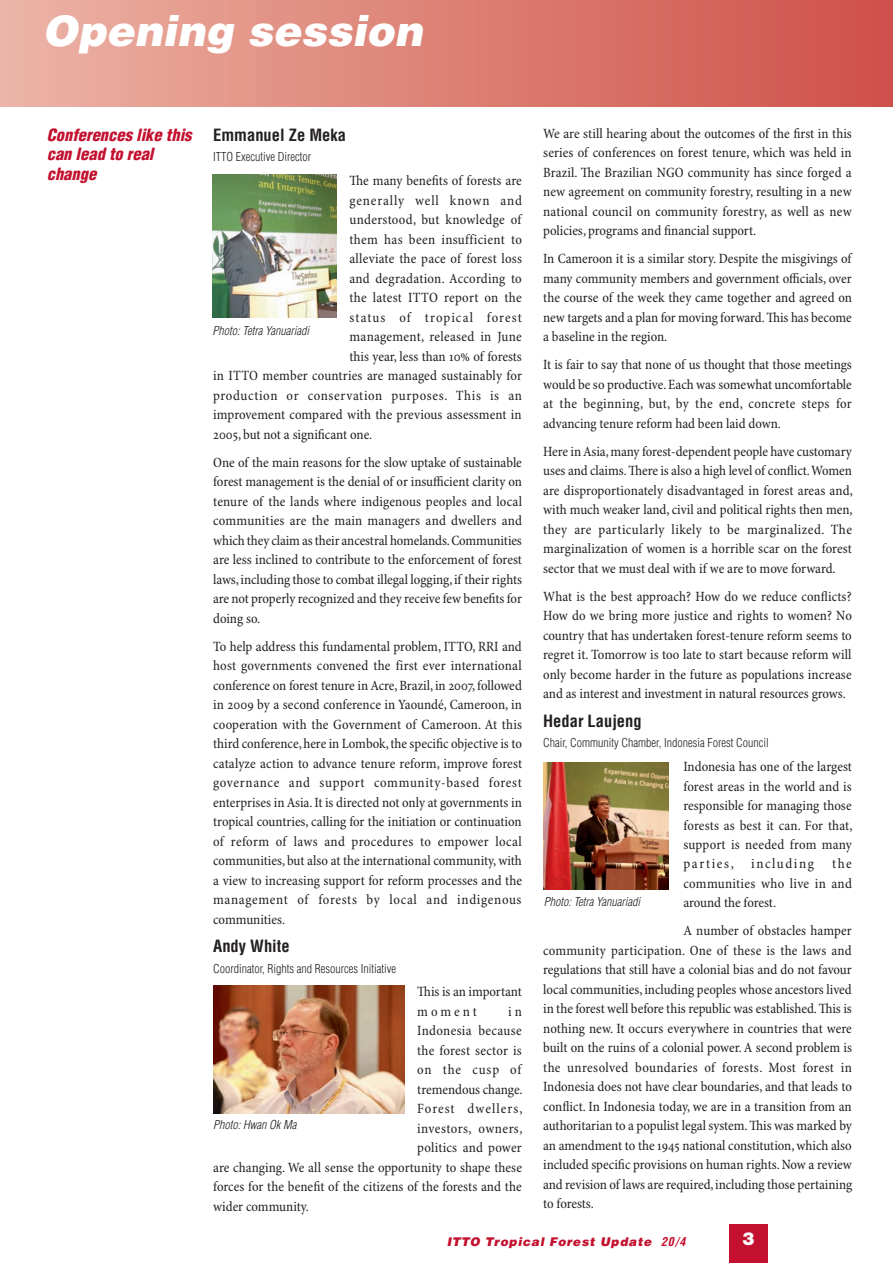
<style>
.page{position:relative;width:893px;height:1263px;background:#fff}
.page>*{position:absolute;margin:0;border:0;box-sizing:border-box;transform-origin:0 0}
.HEAD{font:italic 900 42px "Helvetica";color:#fff}
.t1{font:900 18px "Helvetica Neue";color:#fff}
.ARTICLE_Introduction{font:italic 900 condensed 16.5px/19.5px "Helvetica";color:#c3102f}
.AUTHOR__a{font:700 condensed 16.5px "Helvetica";color:#231f20}
.BODY_Text{font:condensed 14.25px/19.5px "Minion Pro";letter-spacing:.005em;color:#231f20;text-align:justify}
.BODY_Text-2{font:condensed 14.25px "Minion Pro";letter-spacing:.025em;color:#231f20}
.BODY_Text-3{font:condensed 14.25px "Minion Pro";letter-spacing:.045em;color:#231f20}
.BODY_Text-4{font:condensed 14.25px "Minion Pro";letter-spacing:.055em;color:#231f20}
.BODY_Text-5{font:condensed 14.25px "Minion Pro";letter-spacing:.07em;color:#231f20}
.BODY_Text-6{font:condensed 14.25px "Minion Pro";letter-spacing:.065em;color:#231f20}
.AUTHOR__c__Detail{font:300 condensed 12px "Helvetica";color:#231f20}
.t2{font:italic 300 condensed 12px "Helvetica";color:#231f20}
.t3{font:italic 900 12px "Helvetica";letter-spacing:.065em;color:#c3102f}
.s1{font-weight:700;font-stretch:condensed}
</style>
<div class="page">
<div style="left:0;top:0;width:893px;height:106px;background:linear-gradient(to right,#ecb3a5,#ce5048)"></div>
<div style="left:729px;top:1225px;width:39px;height:38px;background:#c3102f"></div>
<img style="left:213px;top:986px;width:192px;height:127px">
<img style="left:543px;top:762px;width:125px;height:128px">
<img style="left:213px;top:174px;width:124px;height:143px">
<p class="HEAD" style="left:43px;top:4px;width:382px">Opening session</p>
<p class="ARTICLE_Introduction" style="left:47px;top:125px;width:146px">Conferences like this can lead to real change</p>
<p class="AUTHOR__a" style="left:213px;top:124px;width:134px">Emmanuel Ze Meka</p>
<p class="AUTHOR__c__Detail" style="left:213px;top:150px;width:99px">ITTO Executive Director</p>
<p class="BODY_Text" style="left:350px;top:171px;width:174px">The many benefits of forests are</p>
<p class="BODY_Text-4" style="left:350px;top:192px;width:174px">generally well known and</p>
<p class="BODY_Text" style="left:350px;top:210px;width:173px">understood, but knowledge of</p>
<p class="BODY_Text-2" style="left:350px;top:231px;width:174px">them has been insufficient to</p>
<p class="BODY_Text" style="left:350px;top:249px;width:174px">alleviate the pace of forest loss</p>
<p class="BODY_Text" style="left:350px;top:269px;width:174px">and degradation. According to</p>
<p class="BODY_Text" style="left:350px;top:288px;width:174px">the latest ITTO report on the</p>
<p class="BODY_Text-5" style="left:350px;top:309px;width:174px">status of tropical forest</p>
<p class="BODY_Text" style="left:350px;top:327px;width:174px">management, released in June</p>
<p class="BODY_Text" style="left:350px;top:347px;width:174px">this year, less than 10% of forests</p>
<p class="BODY_Text" style="left:213px;top:366px;width:310px">in ITTO member countries are managed sustainably for</p>
<p class="BODY_Text-3" style="left:213px;top:387px;width:310px">production or conservation purposes. This is an</p>
<p class="BODY_Text" style="left:213px;top:405px;width:310px">improvement compared with the previous assessment in</p>
<p class="BODY_Text" style="left:213px;top:425px;width:161px">2005, but not a significant one.</p>
<p class="BODY_Text" style="left:213px;top:453px;width:310px">One of the main reasons for the slow uptake of sustainable forest management is the denial of or insufficient clarity on tenure of the lands where indigenous peoples and local communities are the main managers and dwellers and which they claim as their ancestral homelands. Communities are less inclined to contribute to the enforcement of forest laws, including those to combat illegal logging, if their rights are not properly recognized and they receive few benefits for doing so.</p>
<p class="BODY_Text" style="left:213px;top:637px;width:310px">To help address this fundamental problem, ITTO, RRI and host governments convened the first ever international conference on forest tenure in Acre, Brazil, in 2007, followed in 2009 by a second conference in Yaoundé, Cameroon, in cooperation with the Government of Cameroon. At this third conference, here in Lombok, the specific objective is to catalyze action to advance tenure reform, improve forest governance and support community-based forest enterprises in Asia. It is directed not only at governments in tropical countries, calling for the initiation or continuation of reform of laws and procedures to empower local communities, but also at the international community, with a view to increasing support for reform processes and the management of forests by local and indigenous communities.</p>
<p class="AUTHOR__a" style="left:213px;top:935px;width:78px">Andy White</p>
<p class="AUTHOR__c__Detail" style="left:213px;top:961px;width:185px">Coordinator, Rights and Resources Initiative</p>
<p class="BODY_Text" style="left:417px;top:983px;width:106px">This is an important moment</p>
<p class="t2" style="left:213px;top:323px;width:98px">Photo: Tetra Yanuariadi</p>
<p class="BODY_Text" style="left:508px;top:1002px;width:15px">in</p>
<p class="BODY_Text-2" style="left:417px;top:1022px;width:106px">Indonesia because</p>
<p class="BODY_Text" style="left:417px;top:1041px;width:106px">the forest sector is</p>
<p class="BODY_Text-4" style="left:417px;top:1061px;width:106px">on the cusp of</p>
<p class="BODY_Text" style="left:417px;top:1080px;width:107px">tremendous change.</p>
<p class="BODY_Text-6" style="left:417px;top:1100px;width:107px">Forest dwellers,</p>
<p class="BODY_Text-2" style="left:417px;top:1120px;width:107px">investors, owners,</p>
<p class="BODY_Text" style="left:417px;top:1138px;width:106px">politics and power</p>
<p class="BODY_Text" style="left:213px;top:1158px;width:310px">are changing. We all sense the opportunity to shape these</p>
<p class="BODY_Text" style="left:213px;top:1177px;width:310px">forces for the benefit of the citizens of the forests and the</p>
<p class="BODY_Text" style="left:213px;top:1197px;width:97px">wider community.</p>
<p class="t2" style="left:213px;top:1117px;width:85px">Photo: Hwan Ok Ma</p>
<p class="BODY_Text" style="left:543px;top:124px;width:310px">We are still hearing about the outcomes of the first in this series of conferences on forest tenure, which was held in Brazil. The Brazilian NGO community has since forged a new agreement on community forestry, resulting in a new national council on community forestry, as well as new policies, programs and financial support.</p>
<p class="BODY_Text" style="left:543px;top:250px;width:310px">In Cameroon it is a similar story. Despite the misgivings of many community members and government officials, over the course of the week they came together and agreed on new targets and a plan for moving forward. This has become a baseline in the region.</p>
<p class="BODY_Text" style="left:543px;top:356px;width:310px">It is fair to say that none of us thought that those meetings would be so productive. Each was somewhat uncomfortable at the beginning, but, by the end, concrete steps for advancing tenure reform had been laid down.</p>
<p class="BODY_Text" style="left:543px;top:442px;width:311px">Here in Asia, many forest-dependent people have customary uses and claims. There is also a high level of conflict. Women are disproportionately disadvantaged in forest areas and, with much weaker land, civil and political rights then men, they are particularly likely to be marginalized. The marginalization of women is a horrible scar on the forest sector that we must deal with if we are to move forward.</p>
<p class="BODY_Text" style="left:543px;top:587px;width:310px">What is the best approach? How do we reduce conflicts?<br>How do we bring more justice and rights to women? No country that has undertaken forest-tenure reform seems to regret it. Tomorrow is too late to start because reform will only become harder in the future as populations increase and as interest and investment in natural resources grows.</p>
<p class="AUTHOR__a" style="left:543px;top:710px;width:100px">Hedar Laujeng</p>
<p class="AUTHOR__c__Detail" style="left:543px;top:735px;width:227px">Chair, Community Chamber, Indonesia Forest Council</p>
<p class="BODY_Text" style="left:683px;top:757px;width:171px">Indonesia has one of the largest forest areas in the world and is responsible for managing those forests as best it can. For that, support is needed from many parties, including</p>
<p class="BODY_Text" style="left:683px;top:855px;width:170px;text-indent:149px">the communities who live in and around the forest.</p>
<p class="BODY_Text" style="left:543px;top:922px;width:310px;text-indent:140px">A number of obstacles hamper community participation. One of these is the laws and regulations that still have a colonial bias and do not favour local communities, including peoples whose ancestors lived in the forest well before this republic was established. This is nothing new. It occurs everywhere in countries that were built on the ruins of a colonial power. A second problem is the unresolved boundaries of forests. Most forest in Indonesia does not have clear boundaries, and that leads to conflict. In Indonesia today, we are in a transition from an authoritarian to a populist legal system. This was marked by an amendment to the 1945 national constitution, which also included specific provisions on human rights. Now a review and revision of laws are required, including those pertaining to forests.</p>
<p class="t2" style="left:544px;top:894px;width:98px">Photo: Tetra Yanuariadi</p>
<p class="t3" style="left:447px;top:1233px;width:240px">ITTO Tropical Forest Update <span class="s1">20/4</span></p>
<p class="t1" style="left:743px;top:1228px;width:14px">3</p>
</div>
